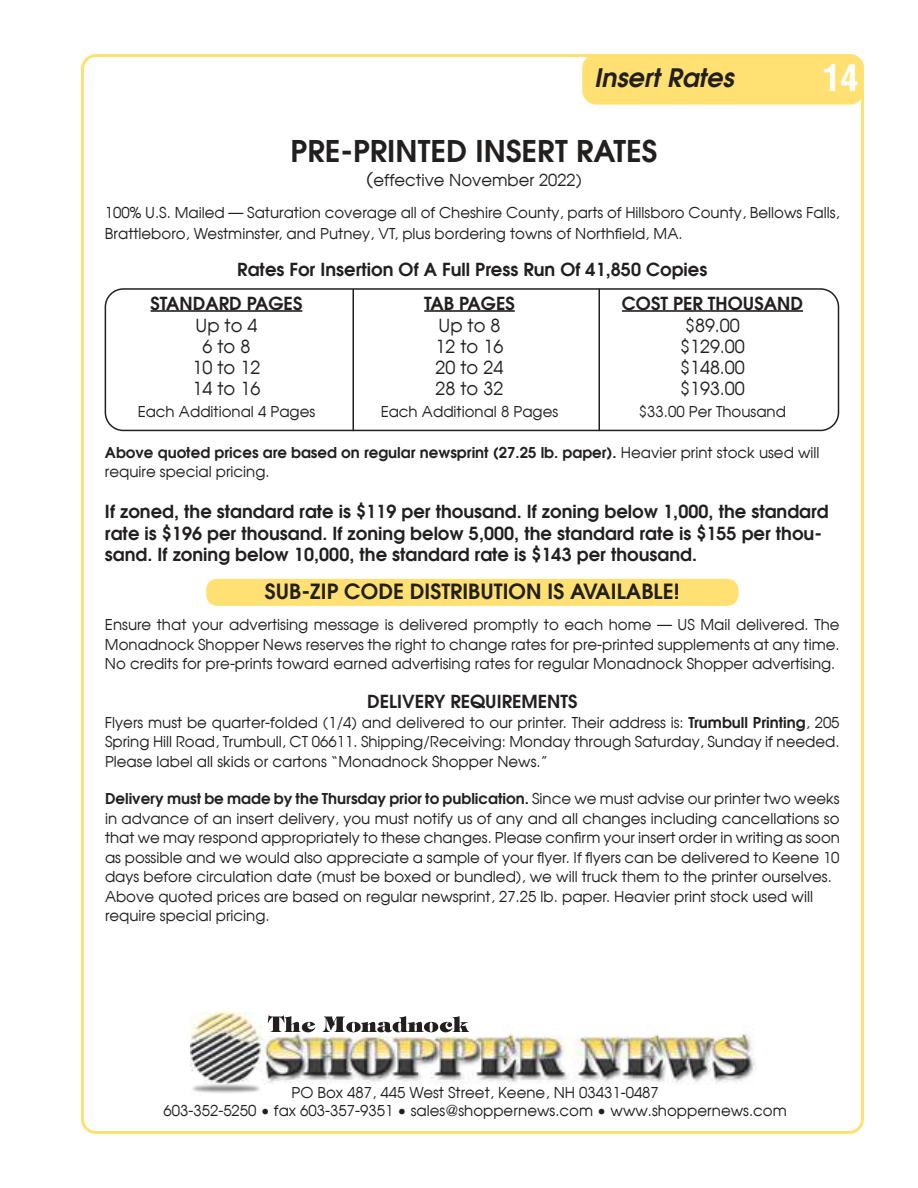
<style>
.page{position:relative;width:918px;height:1188px;background:#fff}
.page>*{position:absolute;margin:0;border:0;box-sizing:border-box;transform-origin:0 0}
.t1{font:700 condensed 36px "Helvetica";color:#fff}
.t2{font:600 30px "Avant Garde";color:#221f1f}
.t3{font:italic 600 25.5px "Avant Garde";color:#231f20}
.t4{font:600 21px "Avant Garde";color:#221f1f}
.t5{font:600 18px/21.6px "Avant Garde";color:#221f1f}
.t6{font:18px "Avant Garde";color:#221f1f}
.t7{font:16.5px "Avant Garde";color:#221f1f}
.t8{font:15px/19.5px "Avant Garde";color:#221f1f}
.t9{font:600 15px/19.5px "Avant Garde";color:#221f1f}
.s1{font-size:19.5px}
.s2{font-weight:400}
.s3{font-weight:600}
</style>
<div class="page">
<div style="left:583px;top:55px;width:280px;height:49px;background:#ffe072"></div>
<div style="left:582px;top:54px;width:282px;height:51px;border:2px solid #ffe072;border-radius:14px"></div>
<img style="left:191px;top:1012px;width:564px;height:81px">
<svg style="left:268px;top:1015px;width:47px;height:17px"></svg>
<svg style="left:323px;top:1016px;width:147px;height:16px"></svg>
<div style="left:206px;top:579px;width:532px;height:27px;background:#ffe072;border-radius:11px"></div>
<hr style="left:151px;top:310px;width:151px;height:2px;background:#221f1f">
<hr style="left:424px;top:310px;width:91px;height:2px;background:#221f1f">
<hr style="left:622px;top:310px;width:181px;height:2px;background:#221f1f">
<div style="left:105px;top:288px;width:734px;height:143px;border:2px solid #221f1f;border-radius:18px"></div>
<hr style="left:352px;top:289px;width:2px;height:142px;background:#221f1f">
<hr style="left:598px;top:289px;width:2px;height:142px;background:#221f1f">
<h3 class="t3" style="left:594px;top:67px;width:141px">Insert Rates</h3>
<h1 class="t1" style="left:823px;top:57px;width:37px">14</h1>
<h2 class="t2" style="left:291px;top:137px;width:368px">PRE-PRINTED INSERT RATES</h2>
<p class="t7" style="left:366px;top:173px;width:217px"><span class="s1">(</span>effective November 2022)</p>
<p class="t8" style="left:105px;top:203px;width:736px;line-height:21px">100% U.S. Mailed — Saturation coverage all of Cheshire County, parts of Hillsboro County, Bellows Falls,<br>Brattleboro, Westminster, and Putney, VT, plus bordering towns of Northfield, MA.</p>
<p class="t5" style="left:237px;top:260px;width:472px">Rates For Insertion Of A Full Press Run Of 41,850 Copies</p>
<p class="t5" style="left:151px;top:294px;width:153px">STANDARD PAGES</p>
<p class="t5" style="left:424px;top:294px;width:92px">TAB PAGES</p>
<p class="t5" style="left:622px;top:294px;width:183px">COST PER THOUSAND</p>
<p class="t6" style="left:196px;top:317px;width:63px">Up to 4</p>
<p class="t6" style="left:439px;top:317px;width:63px">Up to 8</p>
<p class="t6" style="left:685px;top:317px;width:56px">$89.00</p>
<p class="t6" style="left:203px;top:338px;width:49px">6 to 8</p>
<p class="t6" style="left:436px;top:338px;width:69px">12 to 16</p>
<p class="t6" style="left:680px;top:338px;width:66px">$129.00</p>
<p class="t6" style="left:193px;top:359px;width:69px">10 to 12</p>
<p class="t6" style="left:436px;top:359px;width:69px">20 to 24</p>
<p class="t6" style="left:680px;top:359px;width:66px">$148.00</p>
<p class="t6" style="left:193px;top:380px;width:69px">14 to 16</p>
<p class="t6" style="left:436px;top:380px;width:69px">28 to 32</p>
<p class="t6" style="left:680px;top:380px;width:66px">$193.00</p>
<p class="t8" style="left:138px;top:403px;width:179px">Each Additional 4 Pages</p>
<p class="t8" style="left:381px;top:403px;width:179px">Each Additional 8 Pages</p>
<p class="t8" style="left:639px;top:403px;width:149px">$33.00 Per Thousand</p>
<p class="t9" style="left:105px;top:443px;width:716px">Above quoted prices are based on regular newsprint (27.25 lb. paper). <span class="s2">Heavier print stock used will require special pricing.</span></p>
<p class="t5" style="left:105px;top:502px;width:725px">If zoned, the standard rate is $119 per thousand. If zoning below 1,000, the standard rate is $196 per thousand. If zoning below 5,000, the standard rate is $155 per thou&shy;sand. If zoning below 10,000, the standard rate is $143 per thousand.</p>
<h3 class="t4" style="left:265px;top:581px;width:416px">SUB-ZIP CODE DISTRIBUTION IS AVAILABLE!</h3>
<p class="t8" style="left:105px;top:616px;width:736px;text-align:justify">Ensure that your advertising message is delivered promptly to each home — US Mail delivered. The Monadnock Shopper News reserves the right to change rates for pre-printed supplements at any time.<br>No credits for pre-prints toward earned advertising rates for regular Monadnock Shopper advertising.</p>
<p class="t5" style="left:367px;top:692px;width:212px">DELIVERY REQUIREMENTS</p>
<p class="t8" style="left:105px;top:713px;width:736px;text-align:justify">Flyers must be quarter-folded (1/4) and delivered to our printer. Their address is: <span class="s3">Trumbull Printing</span>, 205<br>Spring Hill Road, Trumbull, CT 06611. Shipping/Receiving: Monday through Saturday, Sunday if needed.<br>Please label all skids or cartons “Monadnock Shopper News.”</p>
<p class="t8" style="left:105px;top:790px;width:737px"><span class="s3">Delivery must be made by the Thursday prior to publication.</span> Since we must advise our printer two weeks in advance of an insert delivery, you must notify us of any and all changes including cancellations so that we may respond appropriately to these changes. Please confirm your insert order in writing as soon as possible and we would also appreciate a sample of your flyer. If flyers can be delivered to Keene 10 days before circulation date (must be boxed or bundled), we will truck them to the printer ourselves.<br>Above quoted prices are based on regular newsprint, 27.25 lb. paper. Heavier print stock used will require special pricing.</p>
<p class="t8" style="left:164px;top:1085px;width:625px;line-height:18px;text-align:center">PO Box 487, 445 West Street, Keene, NH 03431-0487<br>603-352-5250 • fax 603-357-9351 • sales@shoppernews.com • www.shoppernews.com</p>
</div>
